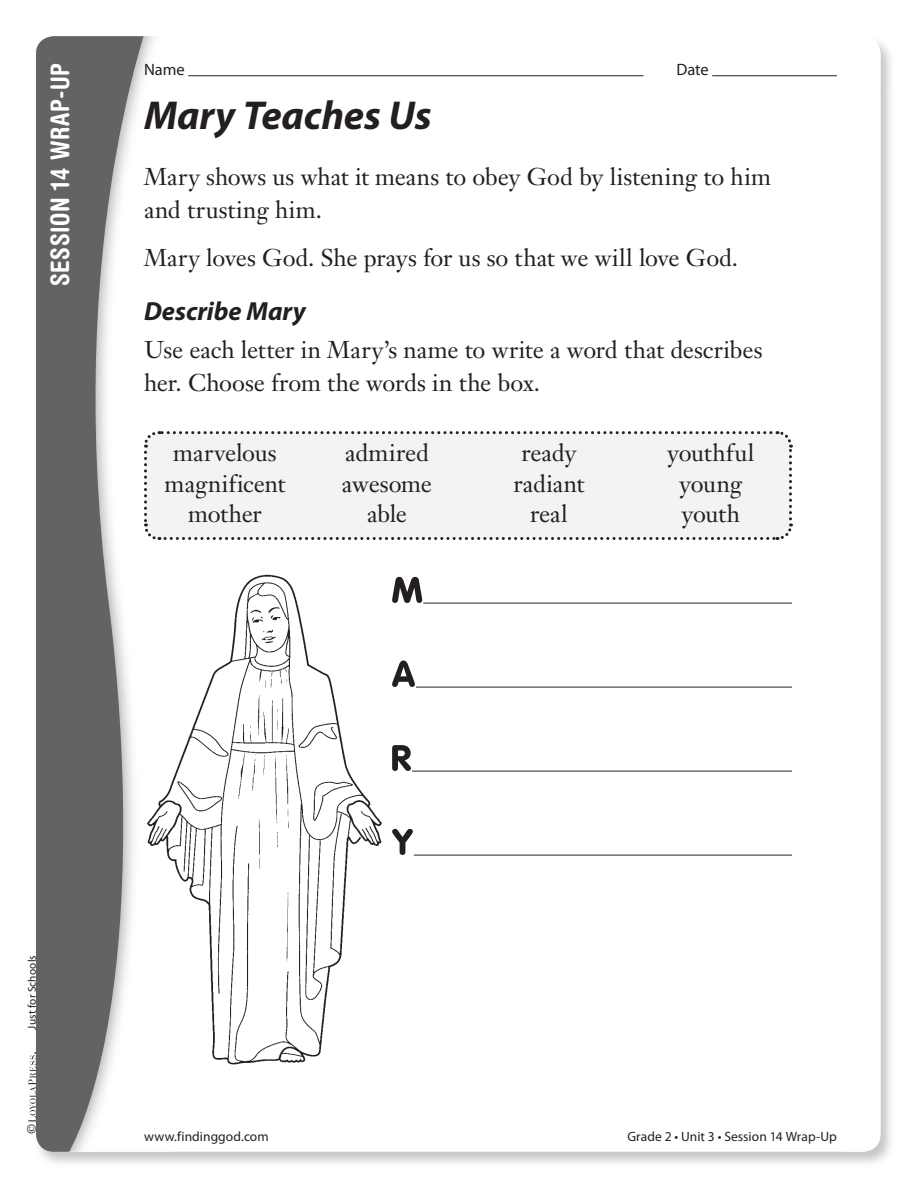
<style>
.page{position:relative;width:918px;height:1188px;background:#fff}
.page>*{position:absolute;margin:0;border:0;box-sizing:border-box;transform-origin:0 0}
.t1{font:italic 700 40.5px "Myriad Pro";color:#231f20}
.t2{font:italic 700 26.25px "Myriad Pro";color:#231f20}
.t3{font:700 condensed 25.5px "Helvetica Rounded LT Std";letter-spacing:.025em;color:#fff}
.t4{font:24px/33px "Janson Text LT Std";letter-spacing:-.005em;color:#231f20}
.t5{font:16.5px "Myriad Pro";letter-spacing:-.005em;color:#231f20}
.t6{font:13.5px "Myriad Pro";letter-spacing:.005em;color:#231f20}
.t7{font:12px "Janson Text LT Std";color:#231f20}
.t8{font:11.25px "Myriad Pro";letter-spacing:.01em;color:#231f20}
</style>
<div class="page">
<svg style="left:36px;top:36px;width:118px;height:1116px;fill:#636366"></svg>
<img style="left:144px;top:568px;width:238px;height:500px">
<svg style="left:28px;top:1052px;width:8px;height:70px"></svg>
<hr style="left:188px;top:75px;width:456px;height:1px;background:#231f20">
<hr style="left:712px;top:75px;width:125px;height:1px;background:#231f20">
<svg style="left:142px;top:429px;width:651px;height:113px"></svg>
<hr style="left:423px;top:603px;width:369px;height:1px;background:#231f20">
<hr style="left:416px;top:687px;width:376px;height:1px;background:#231f20">
<hr style="left:412px;top:771px;width:380px;height:1px;background:#231f20">
<hr style="left:414px;top:855px;width:378px;height:1px;background:#231f20">
<svg style="left:392px;top:577px;width:30px;height:26px"></svg>
<svg style="left:392px;top:661px;width:23px;height:26px"></svg>
<svg style="left:392px;top:745px;width:19px;height:26px"></svg>
<svg style="left:392px;top:829px;width:21px;height:26px"></svg>
<p class="t3" style="left:44px;top:286px;width:225px;rotate:-90deg">SESSION 14 WRAP-UP</p>
<p class="t5" style="left:144px;top:60px;width:42px">Name</p>
<p class="t5" style="left:677px;top:60px;width:34px">Date</p>
<h1 class="t1" style="left:144px;top:89px;width:289px">Mary Teaches Us</h1>
<p class="t4" style="left:144px;top:160px;width:629px">Mary shows us what it means to obey God by listening to him and trusting him.</p>
<p class="t4" style="left:144px;top:241px;width:596px">Mary loves God. She prays for us so that we will love God.</p>
<p class="t2" style="left:144px;top:294px;width:163px">Describe Mary</p>
<p class="t4" style="left:144px;top:333px;width:620px">Use each letter in Mary’s name to write a word that describes her. Choose from the words in the box.</p>
<p class="t4" style="left:173px;top:436px;width:105px">marvelous</p>
<p class="t4" style="left:345px;top:436px;width:85px">admired</p>
<p class="t4" style="left:522px;top:436px;width:56px">ready</p>
<p class="t4" style="left:668px;top:436px;width:88px">youthful</p>
<p class="t4" style="left:165px;top:467px;width:122px">magnificent</p>
<p class="t4" style="left:342px;top:467px;width:92px">awesome</p>
<p class="t4" style="left:513px;top:467px;width:73px">radiant</p>
<p class="t4" style="left:680px;top:467px;width:64px">young</p>
<p class="t4" style="left:188px;top:497px;width:75px">mother</p>
<p class="t4" style="left:367px;top:497px;width:41px">able</p>
<p class="t4" style="left:530px;top:497px;width:39px">real</p>
<p class="t4" style="left:682px;top:497px;width:60px">youth</p>
<p class="t8" style="left:25px;top:1029px;width:76px;rotate:-90deg">Just for Schools</p>
<p class="t7" style="left:24px;top:1134px;width:12px;rotate:-90deg">©</p>
<p class="t6" style="left:144px;top:1128px;width:126px">www.findinggod.com</p>
<p class="t6" style="left:627px;top:1128px;width:211px">Grade 2 • Unit 3 • Session 14 Wrap-Up</p>
</div>
